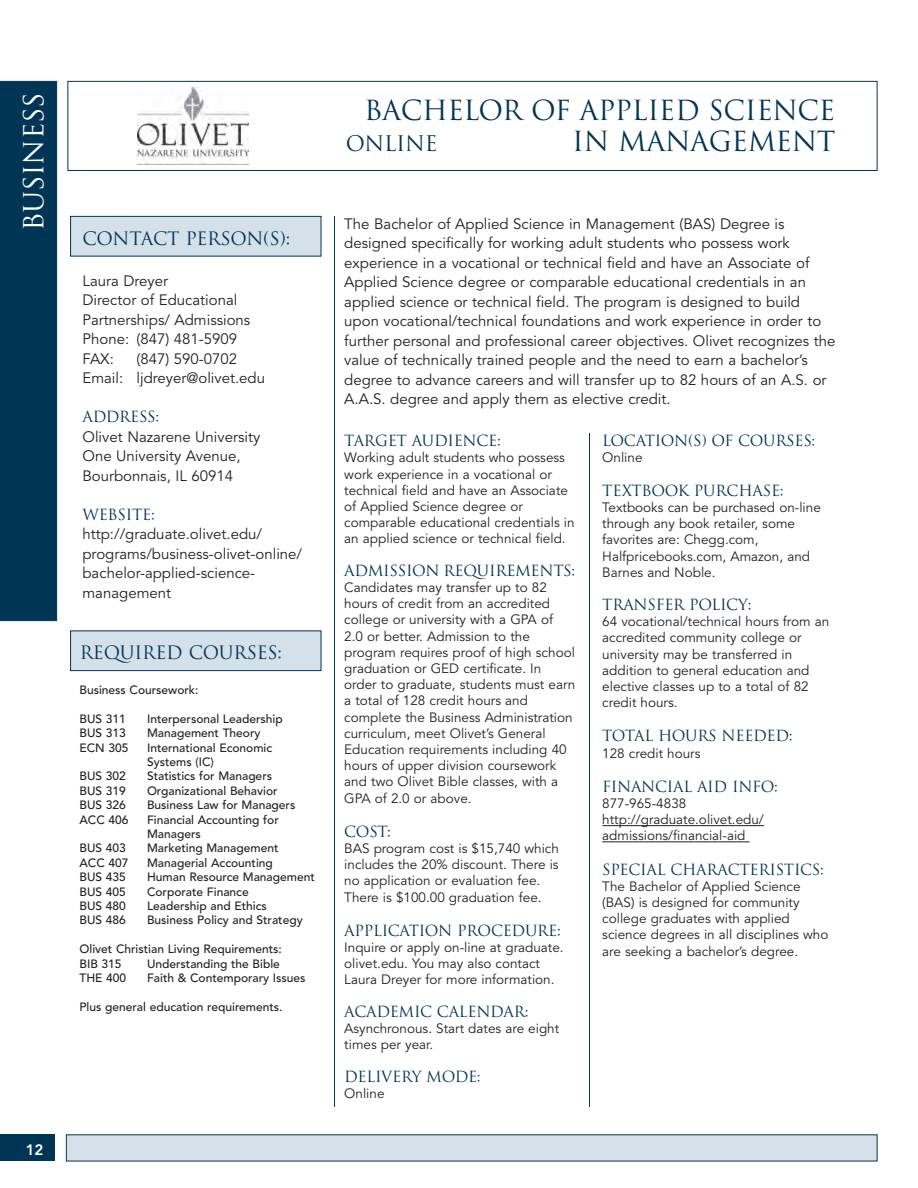
<style>
.page{position:relative;width:918px;height:1188px;background:#fff}
.page>*{position:absolute;margin:0;border:0;box-sizing:border-box;transform-origin:0 0}
.t1{font:27px "Trajan";letter-spacing:-.015em;color:#003555}
.t2{font:27px "Trajan";letter-spacing:-.015em;color:#fff}
.t3{font:21px "Trajan";letter-spacing:-.015em;color:#003555}
.t4{font:18px "Trajan";letter-spacing:-.015em;color:#003555}
.t5{font:15px/19.5px "Avenir";color:#231f20}
.t6{font:15px "Trajan";letter-spacing:-.02em;color:#003555}
.t7{font:800 15px "Avenir";color:#fff}
.t8{font:13.5px/16.2px "Avenir";color:#231f20}
.t9{font:500 12px/14.4px "Avenir";color:#231f20}
</style>
<div class="page">
<div style="left:0;top:1134px;width:55px;height:27px;background:#003555"></div>
<div style="left:0;top:81px;width:57px;height:540px;background:#003555"></div>
<div style="left:66px;top:1134px;width:812px;height:27px;background:#d4e0ea"></div>
<div style="left:70px;top:631px;width:251px;height:40px;background:#d4e0ea;border:1px solid #003555"></div>
<div style="left:70px;top:216px;width:251px;height:40px;background:#d4e0ea;border:1px solid #003555"></div>
<div style="left:68px;top:81px;width:810px;height:90px;background:#fff;border:1px solid #003555"></div>
<hr style="left:334px;top:216px;width:1px;height:891px;background:#003555">
<hr style="left:589px;top:433px;width:1px;height:674px;background:#003555">
<img style="left:137px;top:87px;width:112px;height:78px">
<hr style="left:602px;top:825px;width:162px;height:1px;background:#231f20">
<hr style="left:602px;top:842px;width:148px;height:1px;background:#231f20">
<h1 class="t2" style="left:17px;top:231px;width:140px;rotate:-90deg">BUSINESS</h1>
<p class="t7" style="left:26px;top:1141px;width:19px">12</p>
<h3 class="t4" style="left:82px;top:228px;width:209px">CONTACT PERSON(S):</h3>
<p class="t5" style="left:82px;top:271px;width:169px">Laura Dreyer<br>Director of Educational<br>Partnerships/ Admissions<br>Phone: (847) 481-5909<br>FAX:</p>
<p class="t5" style="left:82px;top:349px;width:184px;text-indent:54px">(847) 590-0702<br>Email: ljdreyer@olivet.edu</p>
<p class="t6" style="left:82px;top:408px;width:78px">ADDRESS:</p>
<p class="t5" style="left:82px;top:427px;width:179px">Olivet Nazarene University<br>One University Avenue,<br>Bourbonnais, IL 60914</p>
<p class="t6" style="left:82px;top:505px;width:74px">WEBSITE:</p>
<p class="t5" style="left:82px;top:525px;width:221px">http://graduate. olivet. edu/ programs/business-olivet-online/ bachelor-applied-science&shy;management</p>
<h3 class="t4" style="left:80px;top:641px;width:204px">REQUIRED COURSES:</h3>
<p class="t9" style="left:80px;top:683px;width:121px">Business Coursework:</p>
<p class="t9" style="left:80px;top:712px;width:48px">BUS 311</p>
<p class="t9" style="left:147px;top:712px;width:137px">Interpersonal Leadership</p>
<p class="t9" style="left:80px;top:726px;width:48px">BUS 313</p>
<p class="t9" style="left:147px;top:726px;width:115px">Management Theory</p>
<p class="t9" style="left:80px;top:741px;width:51px">ECN 305</p>
<p class="t9" style="left:147px;top:741px;width:127px">International Economic<br>Systems (IC)</p>
<p class="t9" style="left:80px;top:769px;width:48px">BUS 302</p>
<p class="t9" style="left:147px;top:769px;width:127px">Statistics for Managers</p>
<p class="t9" style="left:80px;top:784px;width:48px">BUS 319</p>
<p class="t9" style="left:147px;top:784px;width:132px">Organizational Behavior</p>
<p class="t9" style="left:80px;top:798px;width:48px">BUS 326</p>
<p class="t9" style="left:147px;top:798px;width:150px">Business Law for Managers</p>
<p class="t9" style="left:80px;top:813px;width:51px">ACC 406</p>
<p class="t9" style="left:147px;top:813px;width:133px">Financial Accounting for<br>Managers</p>
<p class="t9" style="left:80px;top:841px;width:48px">BUS 403</p>
<p class="t9" style="left:147px;top:841px;width:133px">Marketing Management</p>
<p class="t9" style="left:80px;top:856px;width:51px">ACC 407</p>
<p class="t9" style="left:147px;top:856px;width:127px">Managerial Accounting</p>
<p class="t9" style="left:80px;top:870px;width:48px">BUS 435</p>
<p class="t9" style="left:147px;top:870px;width:169px">Human Resource Management</p>
<p class="t9" style="left:80px;top:885px;width:48px">BUS 405</p>
<p class="t9" style="left:147px;top:885px;width:103px">Corporate Finance</p>
<p class="t9" style="left:80px;top:899px;width:48px">BUS 480</p>
<p class="t9" style="left:147px;top:899px;width:121px">Leadership and Ethics</p>
<p class="t9" style="left:80px;top:913px;width:48px">BUS 486</p>
<p class="t9" style="left:147px;top:913px;width:157px">Business Policy and Strategy</p>
<p class="t9" style="left:80px;top:942px;width:204px">Olivet Christian Living Requirements:<br>BIB 315</p>
<p class="t9" style="left:147px;top:957px;width:134px">Understanding the Bible</p>
<p class="t9" style="left:80px;top:971px;width:48px">THE 400</p>
<p class="t9" style="left:147px;top:971px;width:160px">Faith &amp; Contemporary Issues</p>
<p class="t9" style="left:80px;top:1000px;width:205px">Plus general education requirements.</p>
<h1 class="t1" style="left:364px;top:94px;width:473px">BACHELOR OF APPLIED SCIENCE</h1>
<h2 class="t3" style="left:346px;top:131px;width:93px">ONLINE</h2>
<h1 class="t1" style="left:572px;top:125px;width:265px">IN MANAGEMENT</h1>
<p class="t5" style="left:344px;top:214px;width:493px">The Bachelor of Applied Science in Management (BAS) Degree is designed specifically for working adult students who possess work experience in a vocational or technical field and have an Associate of Applied Science degree or comparable educational credentials in an applied science or technical field. The program is designed to build upon vocational/technical foundations and work experience in order to further personal and professional career objectives. Olivet recognizes the value of technically trained people and the need to earn a bachelor’s degree to advance careers and will transfer up to 82 hours of an A.S. or A.A. S. degree and apply them as elective credit.</p>
<p class="t6" style="left:344px;top:432px;width:158px">TARGET AUDIENCE:</p>
<p class="t8" style="left:344px;top:450px;width:232px">Working adult students who possess work experience in a vocational or technical field and have an Associate of Applied Science degree or comparable educational credentials in an applied science or technical field.</p>
<p class="t6" style="left:344px;top:561px;width:232px">ADMISSION REQUIREMENTS:</p>
<p class="t8" style="left:344px;top:580px;width:233px">Candidates may transfer up to 82 hours of credit from an accredited college or university with a GPA of<br>2.0 or better. Admission to the program requires proof of high school graduation or GED certificate. In order to graduate, students must earn a total of 128 credit hours and complete the Business Administration curriculum, meet Olivet’s General Education requirements including 40 hours of upper division coursework and two Olivet Bible classes, with a GPA of 2.0 or above.</p>
<p class="t6" style="left:344px;top:822px;width:48px">COST:</p>
<p class="t8" style="left:344px;top:841px;width:216px">BAS program cost is $15,740 which includes the 20% discount. There is no application or evaluation fee.<br>There is $100.00 graduation fee.</p>
<p class="t6" style="left:344px;top:921px;width:218px">APPLICATION PROCEDURE:</p>
<p class="t8" style="left:344px;top:940px;width:219px">Inquire or apply on-line at graduate. olivet. edu. You may also contact<br>Laura Dreyer for more information.</p>
<p class="t6" style="left:344px;top:1002px;width:186px">ACADEMIC CALENDAR:</p>
<p class="t8" style="left:344px;top:1021px;width:217px">Asynchronous. Start dates are eight times per year.</p>
<p class="t6" style="left:344px;top:1067px;width:138px">DELIVERY MODE:</p>
<p class="t8" style="left:344px;top:1086px;width:42px">Online</p>
<p class="t6" style="left:602px;top:432px;width:215px">LOCATION(S) OF COURSES:</p>
<p class="t8" style="left:602px;top:450px;width:42px">Online</p>
<p class="t6" style="left:602px;top:481px;width:183px">TEXTBOOK PURCHASE:</p>
<p class="t8" style="left:602px;top:500px;width:220px">Textbooks can be purchased on-line through any book retailer, some favorites are: Chegg. com,<br>Halfpricebooks.com, Amazon, and<br>Barnes and Noble.</p>
<p class="t6" style="left:602px;top:596px;width:151px">TRANSFER POLICY:</p>
<p class="t8" style="left:602px;top:614px;width:229px">64 vocational/technical hours from an accredited community college or university may be transferred in addition to general education and elective classes up to a total of 82 credit hours.</p>
<p class="t6" style="left:602px;top:727px;width:192px">TOTAL HOURS NEEDED:</p>
<p class="t8" style="left:602px;top:745px;width:100px">128 credit hours</p>
<p class="t6" style="left:602px;top:777px;width:177px">FINANCIAL AID INFO:</p>
<p class="t8" style="left:602px;top:796px;width:163px">877-965-4838 http://graduate. olivet. edu/ admissions/financial-aid</p>
<p class="t6" style="left:602px;top:860px;width:223px">SPECIAL CHARACTERISTICS:</p>
<p class="t8" style="left:602px;top:879px;width:228px">The Bachelor of Applied Science (BAS) is designed for community college graduates with applied science degrees in all disciplines who are seeking a bachelor’s degree.</p>
</div>
